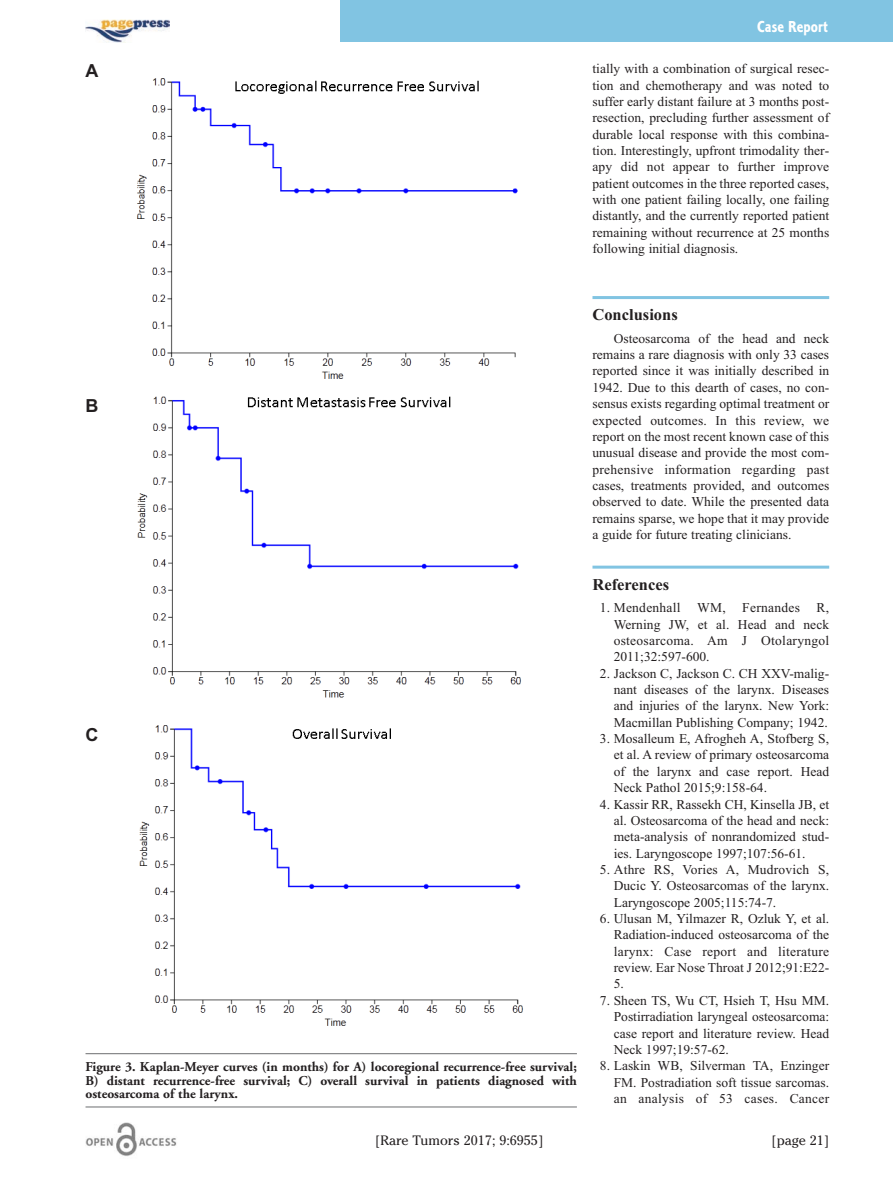
<style>
.page{position:relative;width:893px;height:1191px;background:#fff}
.page>*{position:absolute;margin:0;border:0;box-sizing:border-box;transform-origin:0 0}
.t1{font:700 18px "Arial";color:#231f20}
.t2{font:700 16.5px "Times New Roman";color:#231f20}
.t3{font:16.5px "Corinthian Bold Condensed Plain";color:#fff}
.t4{font:13.5px/16.4px "Times New Roman";color:#231f20;text-align:justify}
.t5{font:700 13.5px/13.5px "Adobe Garamond";color:#231f20;text-align:justify}
.t6{font:13.5px "Cheltenham";color:#231f20}
</style>
<div class="page">
<hr style="left:592px;top:296px;width:237px;height:3px;background:#81c4e2">
<hr style="left:592px;top:565px;width:237px;height:3px;background:#81c4e2">
<div style="left:340px;top:0;width:553px;height:42px;background:#81c4e2"></div>
<img style="left:86px;top:1123px;width:91px;height:33px">
<img style="left:85px;top:19px;width:85px;height:24px">
<hr style="left:86px;top:1053px;width:491px;height:1px;background:#6c6d70">
<hr style="left:86px;top:1106px;width:491px;height:1px;background:#6c6d70">
<img style="left:137px;top:78px;width:387px;height:948px">
<h1 class="t1" style="left:86px;top:60px;width:14px">A</h1>
<p class="t3" style="left:757px;top:21px;width:72px">Case Report</p>
<p class="t4" style="left:592px;top:60px;width:238px">tially with a combination of surgical resec&shy;tion and chemotherapy and was noted to suffer early distant failure at 3 months post&shy;resection, precluding further assessment of durable local response with this combina&shy;tion. Interestingly, upfront trimodality ther&shy;apy did not appear to further improve patient outcomes in the three reported cases, with one patient failing locally, one failing distantly, and the currently reported patient remaining without recurrence at 25 months following initial diagnosis.</p>
<p class="t2" style="left:592px;top:305px;width:87px">Conclusions</p>
<p class="t4" style="left:592px;top:330px;width:238px;text-indent:21px">Osteosarcoma of the head and neck remains a rare diagnosis with only 33 cases reported since it was initially described in 1942. Due to this dearth of cases, no con&shy;sensus exists regarding optimal treatment or expected outcomes. In this review, we report on the most recent known case of this unusual disease and provide the most com&shy;prehensive information regarding past cases, treatments provided, and outcomes observed to date. While the presented data remains sparse, we hope that it may provide a guide for future treating clinicians.</p>
<p class="t2" style="left:592px;top:574px;width:78px">References</p>
<p class="t4" style="left:614px;top:599px;width:217px;text-indent:-14px">1. Mendenhall WM, Fernandes R, Werning JW, et al. Head and neck osteosarcoma. Am J Otolaryngol 2011;32:597-600.</p>
<p class="t4" style="left:614px;top:665px;width:217px;text-indent:-14px">2. Jackson C, Jackson C. CH XXV-malig&shy;nant diseases of the larynx. Diseases and injuries of the larynx. New York:<br>Macmillan Publishing Company; 1942.</p>
<p class="t4" style="left:614px;top:730px;width:217px;text-indent:-14px">3. Mosalleum E, Afrogheh A, Stofberg S, et al. A review of primary osteosarcoma of the larynx and case report. Head Neck Pathol 2015;9:158-64.</p>
<p class="t4" style="left:614px;top:795px;width:217px;text-indent:-14px">4. Kassir RR, Rassekh CH, Kinsella JB, et al. Osteosarcoma of the head and neck: meta-analysis of nonrandomized stud&shy;ies. Laryngoscope 1997;107:56-61.</p>
<p class="t4" style="left:614px;top:861px;width:217px;text-indent:-14px">5. Athre RS, Vories A, Mudrovich S, Ducic Y. Osteosarcomas of the larynx.<br>Laryngoscope 2005;115:74-7.</p>
<p class="t4" style="left:614px;top:910px;width:217px;text-indent:-14px">6. Ulusan M, Yilmazer R, Ozluk Y, et al.<br>Radiation-induced osteosarcoma of the larynx: Case report and literature review. Ear Nose Throat J 2012;91:E22- 5.</p>
<p class="t4" style="left:614px;top:992px;width:217px;text-indent:-14px">7. Sheen TS, Wu CT, Hsieh T, Hsu MM.<br>Postirradiation laryngeal osteosarcoma: case report and literature review. Head Neck 1997;19:57-62.</p>
<p class="t4" style="left:614px;top:1057px;width:217px;text-indent:-14px">8. Laskin WB, Silverman TA, Enzinger FM. Postradiation soft tissue sarcomas. an analysis of 53 cases. Cancer</p>
<h1 class="t1" style="left:86px;top:395px;width:14px">B</h1>
<h1 class="t1" style="left:86px;top:724px;width:14px">C</h1>
<p class="t5" style="left:86px;top:1061px;width:493px">Figure 3. Kaplan-Meyer curves (in months) for A) locoregional recurrence-free survival; B) distant recurrence-free survival; C) overall survival in patients diagnosed with osteosarcoma of the larynx.</p>
<p class="t6" style="left:375px;top:1132px;width:170px">[Rare Tumors 2017; 9:6955]</p>
<p class="t6" style="left:771px;top:1132px;width:59px">[page 21]</p>
</div>
